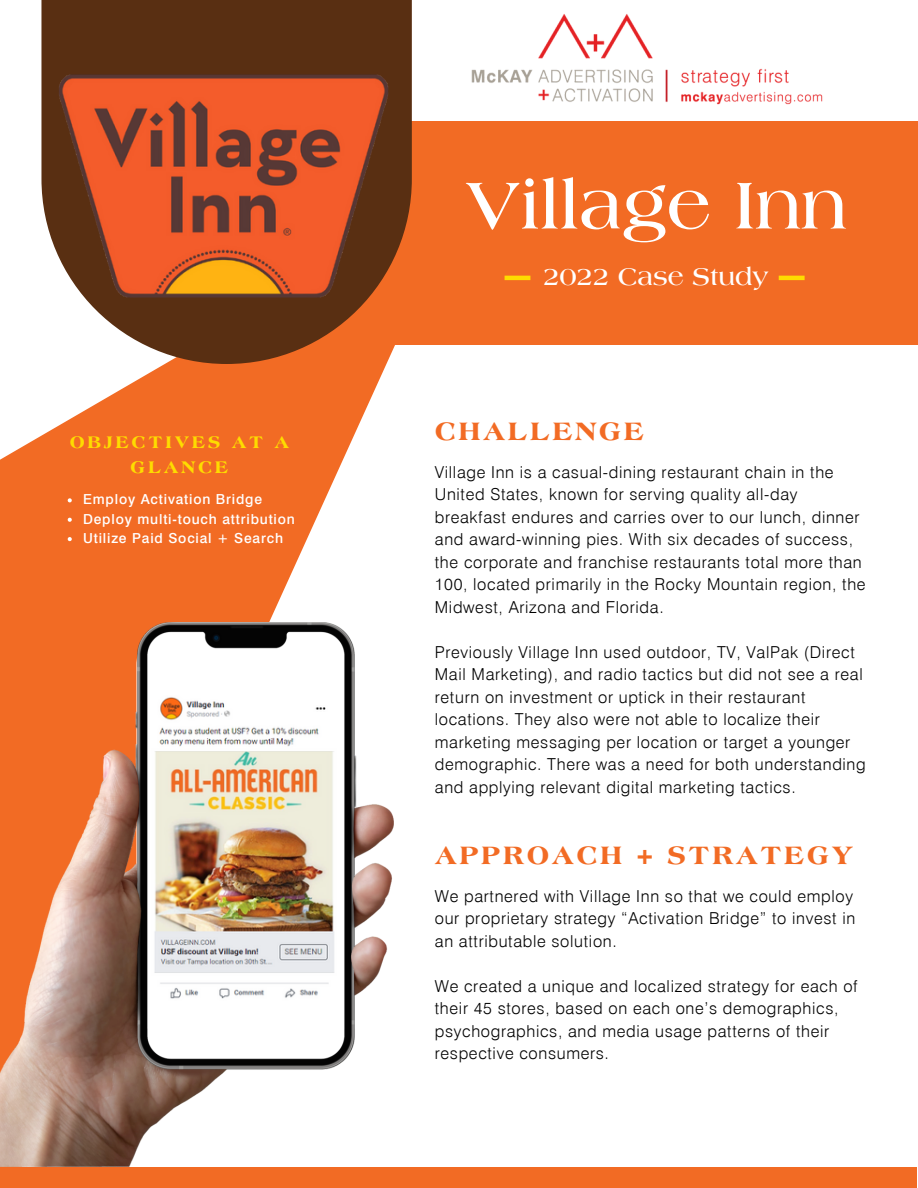
<style>
.page{position:relative;width:918px;height:1188px;background:#fff}
.page>*{position:absolute;margin:0;border:0;box-sizing:border-box;transform-origin:0 0}
.t1{font:700 70.65px "Americana Std";color:#fff}
.t2{font:800 27px "Americana Std";letter-spacing:.1em;color:#f26b24}
.t3{font:700 25.65px "Americana Std";color:#fff}
.t4{font:800 18px/24.8px "Americana Std";letter-spacing:.15em;color:#fedc00;text-align:center}
.t5{font:300 16.5px/22.5px "Swiss 721 BT";letter-spacing:.04em;color:#000}
.t6{font:500 13.8px/19.4px "Swiss 721 BT";letter-spacing:.06em;color:#fff}
</style>
<div class="page">
<svg style="left:0;top:344px;width:466px;height:278px;fill:#f26b24"></svg>
<div style="left:200px;top:121px;width:718px;height:223px;background:#f26b24"></div>
<svg style="left:394px;top:0;width:18px;height:364px;fill:#592f12"></svg>
<img style="left:25px;top:0;width:369px;height:364px">
<div style="left:0;top:1167px;width:917px;height:21px;background:#f26b24"></div>
<img style="left:471px;top:14px;width:352px;height:91px">
<img style="left:0;top:622px;width:394px;height:545px">
<hr style="left:779px;top:276px;width:26px;height:4px;background:#fedc00">
<hr style="left:505px;top:276px;width:25px;height:4px;background:#fedc00">
<img style="left:151px;top:695px;width:190px;height:305px">
<svg style="left:68px;top:498px;width:4px;height:4px"></svg>
<svg style="left:68px;top:518px;width:4px;height:4px"></svg>
<svg style="left:68px;top:537px;width:4px;height:4px"></svg>
<p class="t4" style="left:70px;top:432px;width:221px">OBJECTIVES AT A<br>GLANCE</p>
<p class="t6" style="left:83px;top:490px;width:213px">Employ Activation Bridge<br>Deploy multi-touch attribution<br>Utilize Paid Social + Search</p>
<h1 class="t1" style="left:465px;top:177px;width:383px">Village Inn</h1>
<h3 class="t3" style="left:543px;top:266px;width:227px">2022 Case Study</h3>
<h2 class="t2" style="left:435px;top:420px;width:211px">CHALLENGE</h2>
<p class="t5" style="left:435px;top:461px;width:432px">Village Inn is a casual-dining restaurant chain in the United States, known for serving quality all-day breakfast endures and carries over to our lunch, dinner and award-winning pies. With six decades of success, the corporate and franchise restaurants total more than 100, located primarily in the Rocky Mountain region, the Midwest, Arizona and Florida.</p>
<p class="t5" style="left:435px;top:641px;width:432px">Previously Village Inn used outdoor, TV, ValPak (Direct Mail Marketing), and radio tactics but did not see a real return on investment or uptick in their restaurant locations. They also were not able to localize their marketing messaging per location or target a younger demographic. There was a need for both understanding and applying relevant digital marketing tactics.</p>
<h2 class="t2" style="left:435px;top:844px;width:420px">APPROACH + STRATEGY</h2>
<p class="t5" style="left:435px;top:885px;width:422px">We partnered with Village Inn so that we could employ our proprietary strategy “Activation Bridge” to invest in an attributable solution.</p>
<p class="t5" style="left:435px;top:975px;width:424px">We created a unique and localized strategy for each of their 45 stores, based on each one’s demographics, psychographics, and media usage patterns of their respective consumers.</p>
</div>
